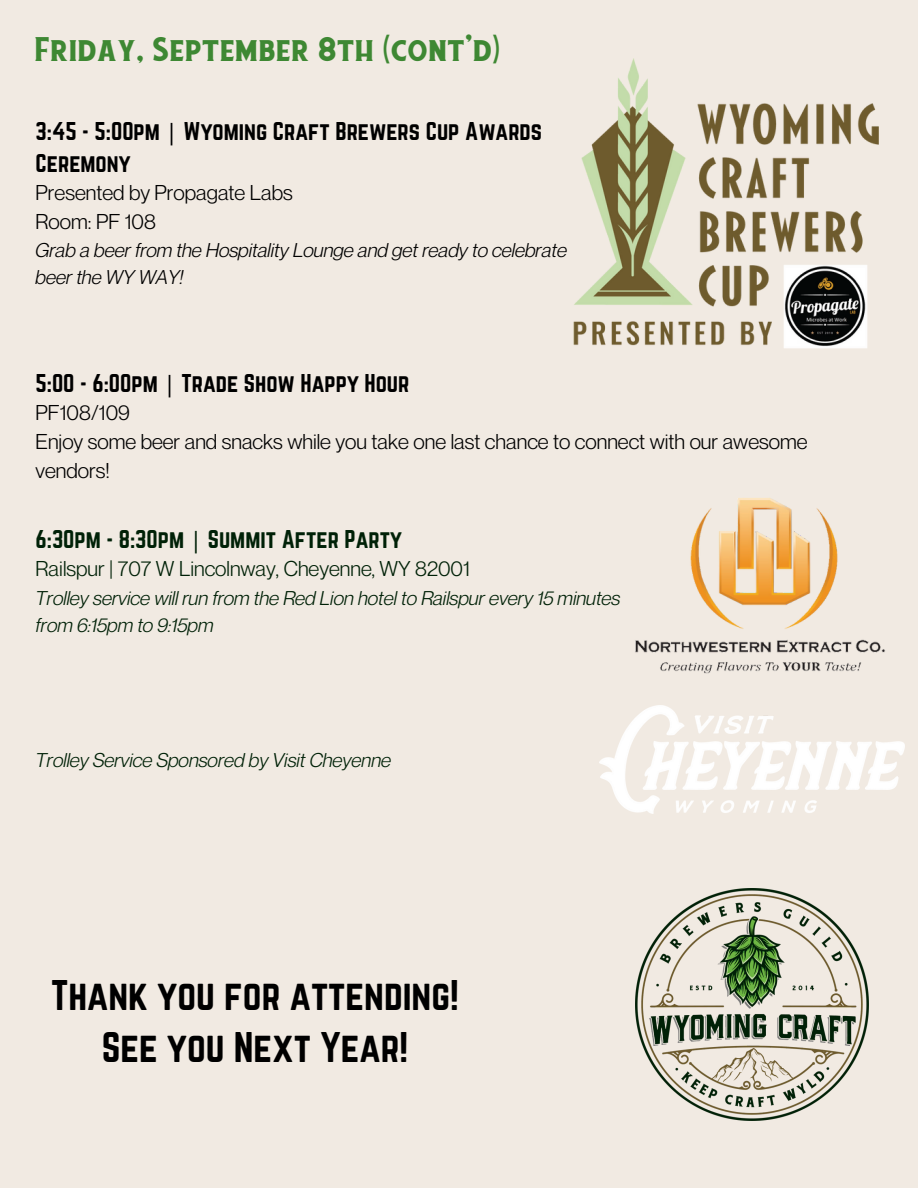
<style>
.page{position:relative;width:918px;height:1188px;background:#f1eae2}
.page>*{position:absolute;margin:0;border:0;box-sizing:border-box;transform-origin:0 0}
.t1{font:37.5px "Norwester";color:#000}
.t2{font:37.5px "Chuck Noon 2";color:#3e8833}
.t3{font:22.5px/31.5px "Norwester";color:#000}
.t4{font:22.5px "Norwester";color:#002107}
.t5{font:21px/29.2px "Neue Montreal";color:#000}
.t6{font:21px "Neue Montreal";color:#002107}
.t7{font:italic 19.5px/27px "Neue Montreal";color:#002107}
.t8{font:italic 19.5px/27px "Neue Montreal";color:#000}
.s1{font-family:"Noto Sans"}
</style>
<div class="page">
<img style="left:636px;top:888px;width:233px;height:233px">
<img style="left:635px;top:498px;width:250px;height:176px">
<img style="left:600px;top:706px;width:305px;height:108px">
<img style="left:573px;top:59px;width:306px;height:289px">
<p class="t2" style="left:36px;top:29px;width:467px">Friday, September 8th (cont'd)</p>
<p class="t3" style="left:36px;top:116px;width:508px">3:45 - 5:00pm <span class="s1">|</span> Wyoming Craft Brewers Cup Awards<br>Ceremony</p>
<p class="t5" style="left:36px;top:178px;width:259px">Presented by Propagate Labs</p>
<p class="t5" style="left:36px;top:207px;width:122px">Room: PF 108</p>
<p class="t8" style="left:36px;top:237px;width:533px">Grab a beer from the Hospitality Lounge and get ready to celebrate beer the WY WAY!</p>
<p class="t3" style="left:36px;top:367px;width:375px">5:00 - 6:00pm <span class="s1">|</span> Trade Show Happy Hour</p>
<p class="t5" style="left:36px;top:397px;width:96px">PF108/109</p>
<p class="t5" style="left:36px;top:427px;width:773px">Enjoy some beer and snacks while you take one last chance to connect with our awesome vendors!</p>
<p class="t4" style="left:36px;top:526px;width:368px">6:30pm - 8:30pm <span class="s1">|</span> Summit After Party</p>
<p class="t6" style="left:36px;top:556px;width:436px">Railspur | 707 W Lincolnway, Cheyenne, WY 82001</p>
<p class="t7" style="left:36px;top:584px;width:586px">Trolley service will run from the Red Lion hotel to Railspur every 15 minutes from 6:15pm to 9:15pm</p>
<p class="t7" style="left:36px;top:746px;width:357px">Trolley Service Sponsored by Visit Cheyenne</p>
<p class="t1" style="left:51px;top:972px;width:409px">Thank you for attending!</p>
<p class="t1" style="left:102px;top:1024px;width:308px">See you Next Year!</p>
</div>
